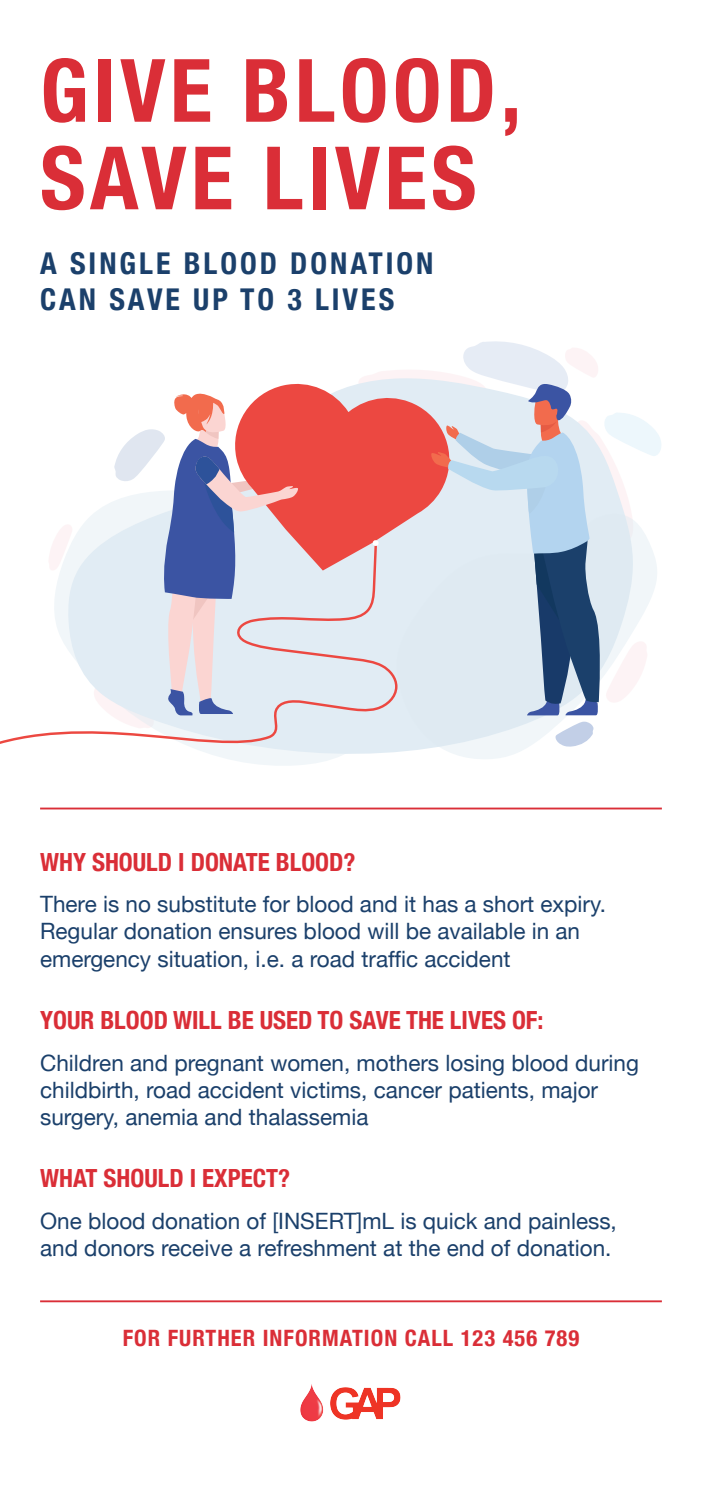
<style>
.page{position:relative;width:702px;height:1489px;background:#fff}
.page>*{position:absolute;margin:0;border:0;box-sizing:border-box;transform-origin:0 0}
.t1{font:700 condensed 87.5px/87.5px "Helvetica Neue";letter-spacing:.05em;color:#da2e37}
.t2{font:700 condensed 30px/36px "Helvetica Neue";letter-spacing:.1em;color:#1b406b}
.t3{font:700 condensed 25px "Helvetica Neue";color:#da2e37}
.t4{font:22.5px/27px "Helvetica Neue";color:#1b406b}
.t5{font:700 condensed 22.5px "Helvetica Neue";letter-spacing:.045em;color:#da2e37}
</style>
<div class="page">
<hr style="left:40px;top:807px;width:621px;height:2px;background:#da2e37">
<hr style="left:40px;top:1300px;width:621px;height:2px;background:#da2e37">
<img style="left:301px;top:1384px;width:100px;height:38px">
<svg style="left:399px;top:715px;width:198px;height:44px"></svg>
<svg style="left:0;top:538px;width:399px;height:221px"></svg>
<svg style="left:555px;top:721px;width:38px;height:25px"></svg>
<svg style="left:278px;top:383px;width:80px;height:187px;fill:#ec4841"></svg>
<svg style="left:94px;top:387px;width:204px;height:341px"></svg>
<svg style="left:358px;top:341px;width:303px;height:374px"></svg>
<h1 class="t1" style="left:40px;top:41px;width:483px">GIVE BLOOD,<br>SAVE LIVES</h1>
<h2 class="t2" style="left:40px;top:243px;width:395px">A SINGLE BLOOD DONATION<br>CAN SAVE UP TO 3 LIVES</h2>
<p class="t3" style="left:40px;top:841px;width:317px">WHY SHOULD I DONATE BLOOD?</p>
<p class="t4" style="left:40px;top:892px;width:567px">There is no substitute for blood and it has a short expiry.<br>Regular donation ensures blood will be available in an emergency situation, i.e. a road traffic accident</p>
<p class="t3" style="left:40px;top:999px;width:505px">YOUR BLOOD WILL BE USED TO SAVE THE LIVES OF:</p>
<p class="t4" style="left:40px;top:1050px;width:600px">Children and pregnant women, mothers losing blood during childbirth, road accident victims, cancer patients, major surgery, anemia and thalassemia</p>
<p class="t3" style="left:40px;top:1157px;width:251px">WHAT SHOULD I EXPECT?</p>
<p class="t4" style="left:40px;top:1208px;width:578px">One blood donation of [INSERT]mL is quick and painless, and donors receive a refreshment at the end of donation.</p>
<p class="t5" style="left:123px;top:1318px;width:458px">FOR FURTHER INFORMATION CALL 123 456 789</p>
</div>
